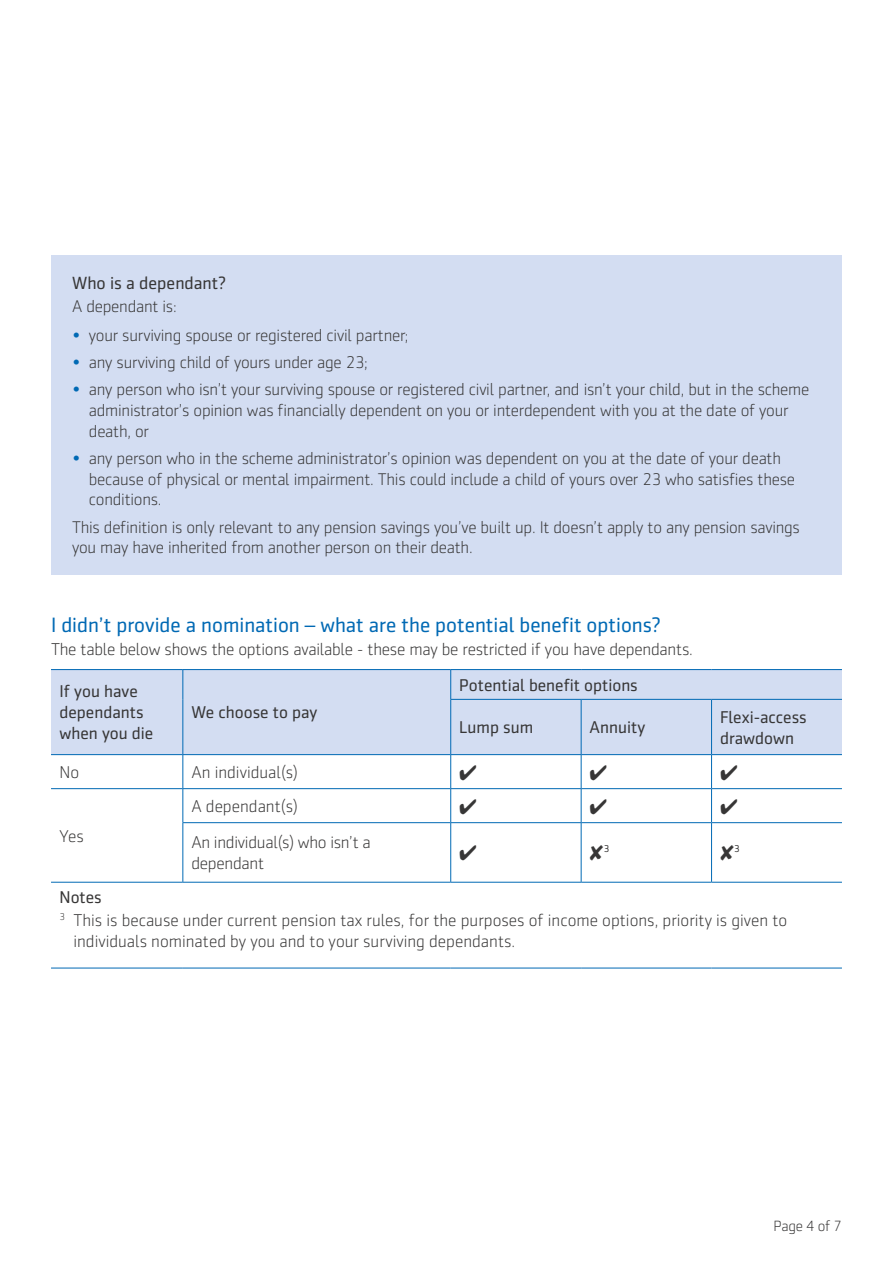
<style>
.page{position:relative;width:893px;height:1263px;background:#fff}
.page>*{position:absolute;margin:0;border:0;box-sizing:border-box;transform-origin:0 0}
.t1{font:21px "Sentico Sans DT";color:#0069b4}
.t2{font:17.85px "Sentico Sans DT";color:#373636}
.t3{font:300 17.25px/21px "Sentico Sans DT";color:#373636}
.t4{font:17.25px/21px "Sentico Sans DT";color:#373636}
.t5{font:300 17.1px/20.9px "Sentico Sans DT";letter-spacing:-.015em;color:#373636}
.t6{font:300 15px "Sentico Sans DT";letter-spacing:-.015em;color:#373636}
.t7{font:10.05px "Sentico Sans DT";color:#373636}
.s1{color:#0069b4}
.s2{font-weight:400}
</style>
<div class="page">
<div style="left:51px;top:255px;width:791px;height:319px;background:#d3ddf2"></div>
<hr style="left:51px;top:968px;width:132px;height:1px;background:#0069b4">
<hr style="left:183px;top:968px;width:268px;height:1px;background:#0069b4">
<hr style="left:451px;top:968px;width:130px;height:1px;background:#0069b4">
<hr style="left:581px;top:968px;width:130px;height:1px;background:#0069b4">
<hr style="left:711px;top:968px;width:131px;height:1px;background:#0069b4">
<div style="left:51px;top:670px;width:132px;height:85px;background:#d3ddf2"></div>
<div style="left:183px;top:670px;width:268px;height:85px;background:#d3ddf2"></div>
<div style="left:451px;top:670px;width:391px;height:29px;background:#d3ddf2"></div>
<div style="left:451px;top:699px;width:130px;height:56px;background:#d3ddf2"></div>
<div style="left:581px;top:699px;width:130px;height:56px;background:#d3ddf2"></div>
<div style="left:711px;top:699px;width:131px;height:56px;background:#d3ddf2"></div>
<hr style="left:51px;top:669px;width:132px;height:1px;background:#0069b4">
<hr style="left:183px;top:669px;width:268px;height:1px;background:#0069b4">
<svg style="left:182px;top:670px;width:1px;height:29px"></svg>
<hr style="left:451px;top:669px;width:130px;height:1px;background:#0069b4">
<svg style="left:450px;top:670px;width:1px;height:29px"></svg>
<hr style="left:581px;top:669px;width:130px;height:1px;background:#0069b4">
<hr style="left:711px;top:669px;width:131px;height:1px;background:#0069b4">
<hr style="left:182px;top:699px;width:1px;height:55px;background:#0069b4">
<hr style="left:450px;top:699px;width:131px;height:1px;background:#0069b4">
<hr style="left:450px;top:700px;width:1px;height:54px;background:#0069b4">
<hr style="left:581px;top:699px;width:130px;height:1px;background:#0069b4">
<hr style="left:581px;top:700px;width:1px;height:54px;background:#0069b4">
<hr style="left:711px;top:699px;width:131px;height:1px;background:#0069b4">
<hr style="left:711px;top:700px;width:1px;height:54px;background:#0069b4">
<hr style="left:51px;top:754px;width:132px;height:1px;background:#0069b4">
<hr style="left:183px;top:754px;width:268px;height:1px;background:#0069b4">
<hr style="left:182px;top:755px;width:1px;height:33px;background:#0069b4">
<hr style="left:451px;top:754px;width:130px;height:1px;background:#0069b4">
<hr style="left:450px;top:755px;width:1px;height:33px;background:#0069b4">
<hr style="left:581px;top:754px;width:130px;height:1px;background:#0069b4">
<hr style="left:581px;top:755px;width:1px;height:33px;background:#0069b4">
<hr style="left:711px;top:754px;width:131px;height:1px;background:#0069b4">
<hr style="left:711px;top:755px;width:1px;height:33px;background:#0069b4">
<hr style="left:51px;top:788px;width:132px;height:1px;background:#0069b4">
<hr style="left:183px;top:788px;width:268px;height:1px;background:#0069b4">
<hr style="left:182px;top:789px;width:1px;height:33px;background:#0069b4">
<hr style="left:451px;top:788px;width:130px;height:1px;background:#0069b4">
<hr style="left:450px;top:789px;width:1px;height:33px;background:#0069b4">
<hr style="left:581px;top:788px;width:130px;height:1px;background:#0069b4">
<hr style="left:581px;top:789px;width:1px;height:33px;background:#0069b4">
<hr style="left:711px;top:788px;width:131px;height:1px;background:#0069b4">
<hr style="left:711px;top:789px;width:1px;height:33px;background:#0069b4">
<hr style="left:182px;top:822px;width:269px;height:1px;background:#0069b4">
<hr style="left:182px;top:823px;width:1px;height:59px;background:#0069b4">
<hr style="left:450px;top:823px;width:1px;height:59px;background:#0069b4">
<hr style="left:581px;top:823px;width:1px;height:59px;background:#0069b4">
<hr style="left:711px;top:823px;width:1px;height:59px;background:#0069b4">
<hr style="left:451px;top:822px;width:130px;height:1px;background:#0069b4">
<hr style="left:581px;top:822px;width:130px;height:1px;background:#0069b4">
<hr style="left:711px;top:822px;width:131px;height:1px;background:#0069b4">
<hr style="left:51px;top:882px;width:132px;height:1px;background:#0069b4">
<hr style="left:183px;top:882px;width:268px;height:1px;background:#0069b4">
<hr style="left:451px;top:882px;width:130px;height:1px;background:#0069b4">
<hr style="left:581px;top:882px;width:130px;height:1px;background:#0069b4">
<hr style="left:711px;top:882px;width:131px;height:1px;background:#0069b4">
<p class="t2" style="left:72px;top:273px;width:155px">Who is a dependant?</p>
<p class="t5" style="left:72px;top:296px;width:106px">A dependant is:</p>
<p class="t5" style="left:72px;top:325px;width:338px"><span class="s1">•</span> your surviving spouse or registered civil partner;</p>
<p class="t5" style="left:72px;top:352px;width:297px"><span class="s1">•</span> any surviving child of yours under age 23;</p>
<p class="t5" style="left:89px;top:379px;width:722px;text-indent:-17px"><span class="s1">•</span> any person who isn’t your surviving spouse or registered civil partner, and isn’t your child, but in the scheme administrator’s opinion was financially dependent on you or interdependent with you at the date of your death, or</p>
<p class="t5" style="left:89px;top:448px;width:708px;text-indent:-17px"><span class="s1">•</span> any person who in the scheme administrator’s opinion was dependent on you at the date of your death because of physical or mental impairment. This could include a child of yours over 23 who satisfies these conditions.</p>
<p class="t5" style="left:72px;top:516px;width:729px">This definition is only relevant to any pension savings you’ve built up. It doesn’t apply to any pension savings you may have inherited from another person on their death.</p>
<p class="t1" style="left:51px;top:613px;width:611px">I didn’t provide a nomination – what are the potential beneft options?</p>
<p class="t3" style="left:51px;top:638px;width:643px">The table below shows the options available - these may be restricted if you have dependants.</p>
<p class="t4" style="left:60px;top:681px;width:80px">If you have</p>
<p class="t4" style="left:459px;top:674px;width:180px">Potential beneft options</p>
<p class="t4" style="left:60px;top:702px;width:95px">dependants when you die</p>
<p class="t4" style="left:191px;top:702px;width:128px">We choose to pay</p>
<p class="t4" style="left:459px;top:717px;width:76px">Lump sum</p>
<p class="t4" style="left:590px;top:717px;width:57px">Annuity</p>
<p class="t4" style="left:720px;top:706px;width:88px">Flexi-access drawdown</p>
<p class="t3" style="left:60px;top:761px;width:21px">No</p>
<p class="t3" style="left:191px;top:761px;width:108px">An individual(s)</p>
<p class="t3" style="left:191px;top:796px;width:108px">A dependant(s)</p>
<p class="t3" style="left:60px;top:825px;width:26px">Yes</p>
<p class="t3" style="left:191px;top:832px;width:181px">An individual(s) who isn’t a dependant</p>
<p class="t7" style="left:590px;top:843px;width:21px">✘3</p>
<p class="t7" style="left:720px;top:843px;width:21px">✘3</p>
<p class="t3" style="left:60px;top:886px;width:729px;line-height:23.1px"><span class="s2">Notes<br></span><sup>3</sup> This is because under current pension tax rules, for the purposes of income options, priority is given to</p>
<p class="t3" style="left:73px;top:931px;width:443px">individuals nominated by you and to your surviving dependants.</p>
<p class="t6" style="left:773px;top:1218px;width:70px">Page 4 of 7</p>
</div>
